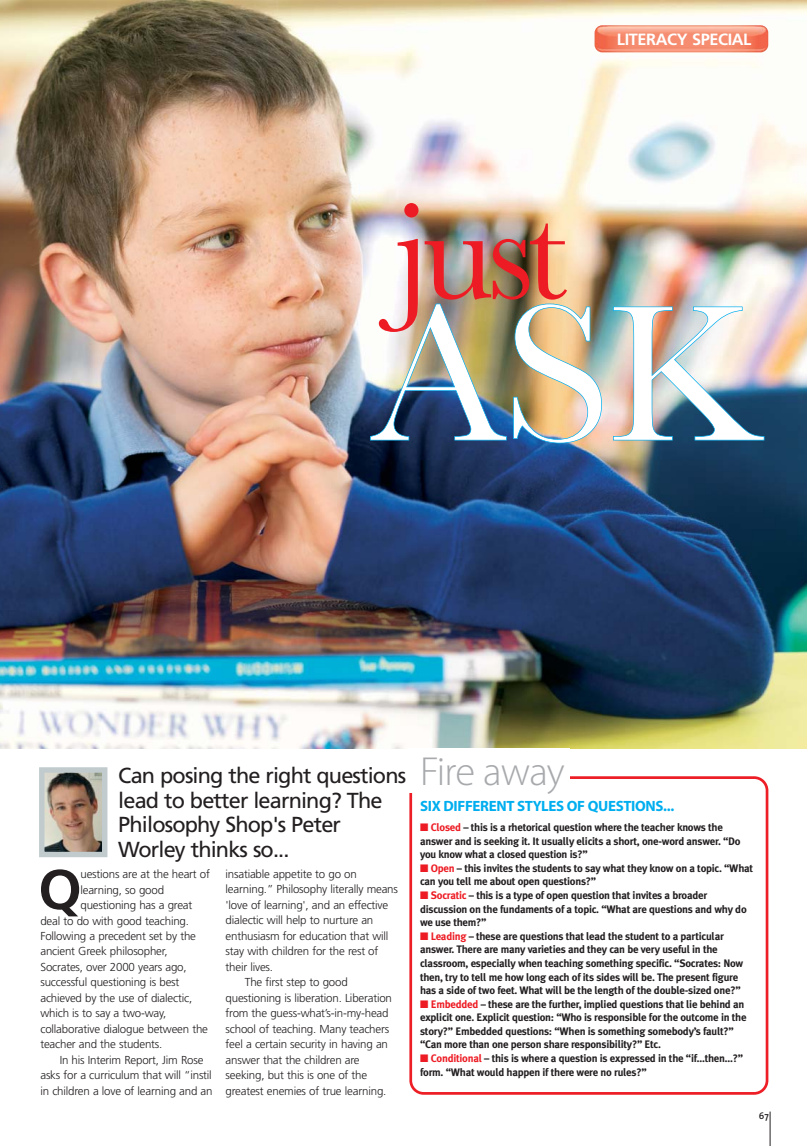
<style>
.page{position:relative;width:807px;height:1146px;background:#fff}
.page>*{position:absolute;margin:0;border:0;box-sizing:border-box;transform-origin:0 0}
.t1{font:140.4px "Baskerville";color:#ed1c24}
.t2{font:700 55.8px "Frutiger";color:#231f20}
.t3{font:300 40.65px "Myriad Pro";letter-spacing:-.025em;color:#a7a9ac}
.t4{font:21.75px/24.5px "Frutiger";letter-spacing:-.04em;color:#231f20}
.t5{font:700 16.35px "Frutiger";letter-spacing:-.02em;color:#fff}
.t6{font:700 15px "Myriad Pro";letter-spacing:-.02em;color:#00aeef}
.t7{font:300 11.55px "Frutiger";letter-spacing:-.015em;color:#231f20}
.t8{font:700 10.8px/13.5px "Meta Plus";letter-spacing:-.02em;color:#231f20}
.t9{font:600 9.45px "The Sans";color:#231f20}
.s1{color:#ed1c24}
</style>
<div class="page">
<img style="left:0;top:0;width:807px;height:748px">
<hr style="left:770px;top:1111px;width:1px;height:34px;background:#231f20">
<img style="left:595px;top:25px;width:173px;height:27px;border-radius:8px">
<svg style="left:409px;top:776px;width:359px;height:318px"></svg>
<img style="left:45px;top:773px;width:56px;height:78px">
<div style="left:39px;top:767px;width:68px;height:90px;border:5px solid #c1cbce"></div>
<svg style="left:603px;top:304px;width:161px;height:139px;background:#afbdb9"></svg>
<img style="left:370px;top:303px;width:233px;height:140px">
<img style="left:612px;top:305px;width:152px;height:137px">
<div style="left:409px;top:748px;width:161px;height:44px;background:#fff"></div>
<h3 class="t5" style="left:617px;top:32px;width:136px">LITERACY SPECIAL</h3>
<h1 class="t1" style="left:394px;top:167px;width:175px">just</h1>
<h3 class="t4" style="left:118px;top:765px;width:289px">Can posing the right questions lead to better learning? The<br>Philosophy Shop's Peter<br>Worley thinks so...</h3>
<h2 class="t2" style="left:38px;top:867px;width:45px">Q</h2>
<p class="t7" style="left:80px;top:869px;width:131px">uestions are at the heart of</p>
<p class="t7" style="left:80px;top:884px;width:85px">learning, so good</p>
<p class="t7" style="left:80px;top:900px;width:113px">questioning has a great</p>
<p class="t7" style="left:40px;top:915px;width:150px">deal to do with good teaching.</p>
<p class="t7" style="left:40px;top:931px;width:157px">Following a precedent set by the</p>
<p class="t7" style="left:40px;top:946px;width:129px">ancient Greek philosopher,</p>
<p class="t7" style="left:40px;top:962px;width:148px">Socrates, over 2000 years ago,</p>
<p class="t7" style="left:40px;top:977px;width:140px">successful questioning is best</p>
<p class="t7" style="left:40px;top:993px;width:153px">achieved by the use of dialectic,</p>
<p class="t7" style="left:40px;top:1008px;width:127px">which is to say a two-way,</p>
<p class="t7" style="left:40px;top:1024px;width:169px">collaborative dialogue between the</p>
<p class="t7" style="left:40px;top:1039px;width:123px">teacher and the students.</p>
<p class="t7" style="left:60px;top:1055px;width:145px">In his Interim Report, Jim Rose</p>
<p class="t7" style="left:40px;top:1070px;width:173px">asks for a curriculum that will “instil</p>
<p class="t7" style="left:40px;top:1086px;width:174px">in children a love of learning and an</p>
<p class="t7" style="left:226px;top:869px;width:133px">insatiable appetite to go on</p>
<p class="t7" style="left:226px;top:884px;width:174px">learning.” Philosophy literally means</p>
<p class="t7" style="left:226px;top:900px;width:164px">'love of learning', and an effective</p>
<p class="t7" style="left:226px;top:915px;width:149px">dialectic will help to nurture an</p>
<p class="t7" style="left:226px;top:931px;width:164px">enthusiasm for education that will</p>
<p class="t7" style="left:226px;top:946px;width:154px">stay with children for the rest of</p>
<p class="t7" style="left:226px;top:962px;width:49px">their lives.</p>
<p class="t7" style="left:245px;top:977px;width:104px">The first step to good</p>
<p class="t7" style="left:226px;top:993px;width:168px">questioning is liberation. Liberation</p>
<p class="t7" style="left:226px;top:1008px;width:164px">from the guess-what’s-in-my-head</p>
<p class="t7" style="left:226px;top:1024px;width:165px">school of teaching. Many teachers</p>
<p class="t7" style="left:226px;top:1039px;width:164px">feel a certain security in having an</p>
<p class="t7" style="left:226px;top:1055px;width:136px">answer that the children are</p>
<p class="t7" style="left:226px;top:1070px;width:143px">seeking, but this is one of the</p>
<p class="t7" style="left:226px;top:1085px;width:162px">greatest enemies of true learning.</p>
<h3 class="t3" style="left:420px;top:747px;width:146px">Fire away</h3>
<h3 class="t6" style="left:420px;top:797px;width:256px">SIX DIFFERENT STYLES OF QUESTIONS...</h3>
<p class="t8" style="left:420px;top:821px;width:322px"><span class="s1">■ Closed</span> – this is a rhetorical question where the teacher knows the answer and is seeking it. It usually elicits a short, one-word answer. “Do you know what a closed question is?”</p>
<p class="t8" style="left:420px;top:862px;width:335px"><span class="s1">■ Open</span> – this invites the students to say what they know on a topic. “What can you tell me about open questions?”</p>
<p class="t8" style="left:420px;top:889px;width:328px"><span class="s1">■ Socratic</span> – this is a type of open question that invites a broader discussion on the fundaments of a topic. “What are questions and why do we use them?”</p>
<p class="t8" style="left:420px;top:929px;width:325px"><span class="s1">■ Leading</span> – these are questions that lead the student to a particular answer. There are many varieties and they can be very useful in the classroom, especially when teaching something specific. “Socrates: Now then, try to tell me how long each of its sides will be. The present figure has a side of two feet. What will be the length of the double-sized one?”</p>
<p class="t8" style="left:420px;top:997px;width:328px"><span class="s1">■ Embedded</span> – these are the further, implied questions that lie behind an explicit one. Explicit question: “Who is responsible for the outcome in the story?” Embedded questions: “When is something somebody’s fault?” “Can more than one person share responsibility?” Etc.</p>
<p class="t8" style="left:420px;top:1052px;width:325px"><span class="s1">■ Conditional</span> – this is where a question is expressed in the “if…then…?” form. “What would happen if there were no rules?”</p>
<p class="t9" style="left:759px;top:1111px;width:11px">67</p>
</div>
